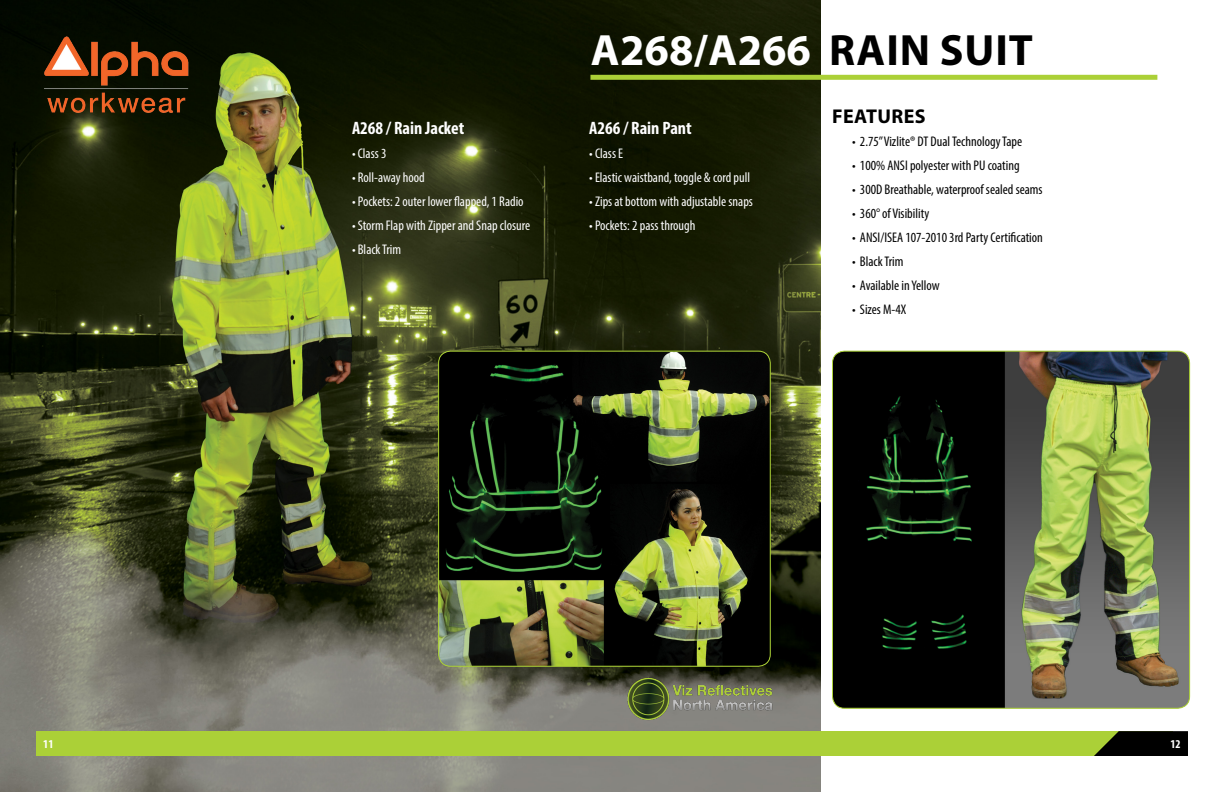
<style>
.page{position:relative;width:1224px;height:792px;background:#fff}
.page>*{position:absolute;margin:0;border:0;box-sizing:border-box;transform-origin:0 0}
.t1{font:700 44px "Myriad Pro";letter-spacing:.015em;color:#fff}
.t2{font:700 20px "Myriad Pro";letter-spacing:.02em;color:#000}
.t3{font:700 condensed 18px "Myriad Pro";color:#fff}
.t4{font:condensed 14px "Myriad Pro";color:#000}
.t5{font:condensed 14px "Myriad Pro";color:#fff}
.t6{font:700 condensed 12px "Myriad Pro";color:#fff}
.s1{color:#000}
</style>
<div class="page">
<img style="left:0;top:0;width:821px;height:792px">
<img style="left:627px;top:676px;width:147px;height:45px">
<img style="left:39px;top:32px;width:156px;height:87px">
<div style="left:590px;top:75px;width:567px;height:5px;background:#abd037"></div>
<img style="left:832px;top:351px;width:358px;height:356px">
<div style="left:832px;top:351px;width:358px;height:358px;border:1px solid #abd037;border-radius:12px"></div>
<img style="left:439px;top:351px;width:331px;height:315px">
<div style="left:438px;top:351px;width:333px;height:316px;border:1px solid #abd037;border-radius:12px"></div>
<div style="left:36px;top:731px;width:1137px;height:25px;background:#abd037"></div>
<svg style="left:1094px;top:731px;width:94px;height:25px;background:#171c07"></svg>
<p class="t3" style="left:352px;top:117px;width:114px">A268 / Rain Jacket</p>
<p class="t5" style="left:352px;top:145px;width:36px">• Class 3</p>
<p class="t5" style="left:352px;top:169px;width:74px">• Roll-away hood</p>
<p class="t5" style="left:352px;top:193px;width:173px">• Pockets: 2 outer lower flapped, 1 Radio</p>
<p class="t5" style="left:352px;top:217px;width:180px">• Storm Flap with Zipper and Snap closure</p>
<p class="t5" style="left:352px;top:241px;width:51px">• Black Trim</p>
<h1 class="t1" style="left:591px;top:22px;width:444px">A268/A266 <span class="s1">RAIN SUIT</span></h1>
<p class="t3" style="left:589px;top:117px;width:104px">A266 / Rain Pant</p>
<p class="t5" style="left:589px;top:145px;width:35px">• Class E</p>
<p class="t5" style="left:589px;top:169px;width:162px">• Elastic waistband, toggle &amp; cord pull</p>
<p class="t5" style="left:589px;top:193px;width:165px">• Zips at bottom with adjustable snaps</p>
<p class="t5" style="left:589px;top:217px;width:108px">• Pockets: 2 pass through</p>
<h2 class="t2" style="left:832px;top:104px;width:95px">FEATURES</h2>
<p class="t4" style="left:852px;top:133px;width:172px">• 2.75” Vizlite® DT Dual Technology Tape</p>
<p class="t4" style="left:852px;top:157px;width:169px">• 100% ANSI polyester with PU coating</p>
<p class="t4" style="left:852px;top:181px;width:192px">• 300D Breathable, waterproof sealed seams</p>
<p class="t4" style="left:852px;top:205px;width:79px">• 360° of Visibility</p>
<p class="t4" style="left:852px;top:229px;width:192px">• ANSI/ISEA 107-2010 3rd Party Certification</p>
<p class="t4" style="left:852px;top:253px;width:53px">• Black Trim</p>
<p class="t4" style="left:852px;top:277px;width:89px">• Available in Yellow</p>
<p class="t4" style="left:852px;top:301px;width:56px">• Sizes M-4X</p>
<p class="t6" style="left:43px;top:736px;width:12px">11</p>
<p class="t6" style="left:1170px;top:737px;width:12px">12</p>
</div>
